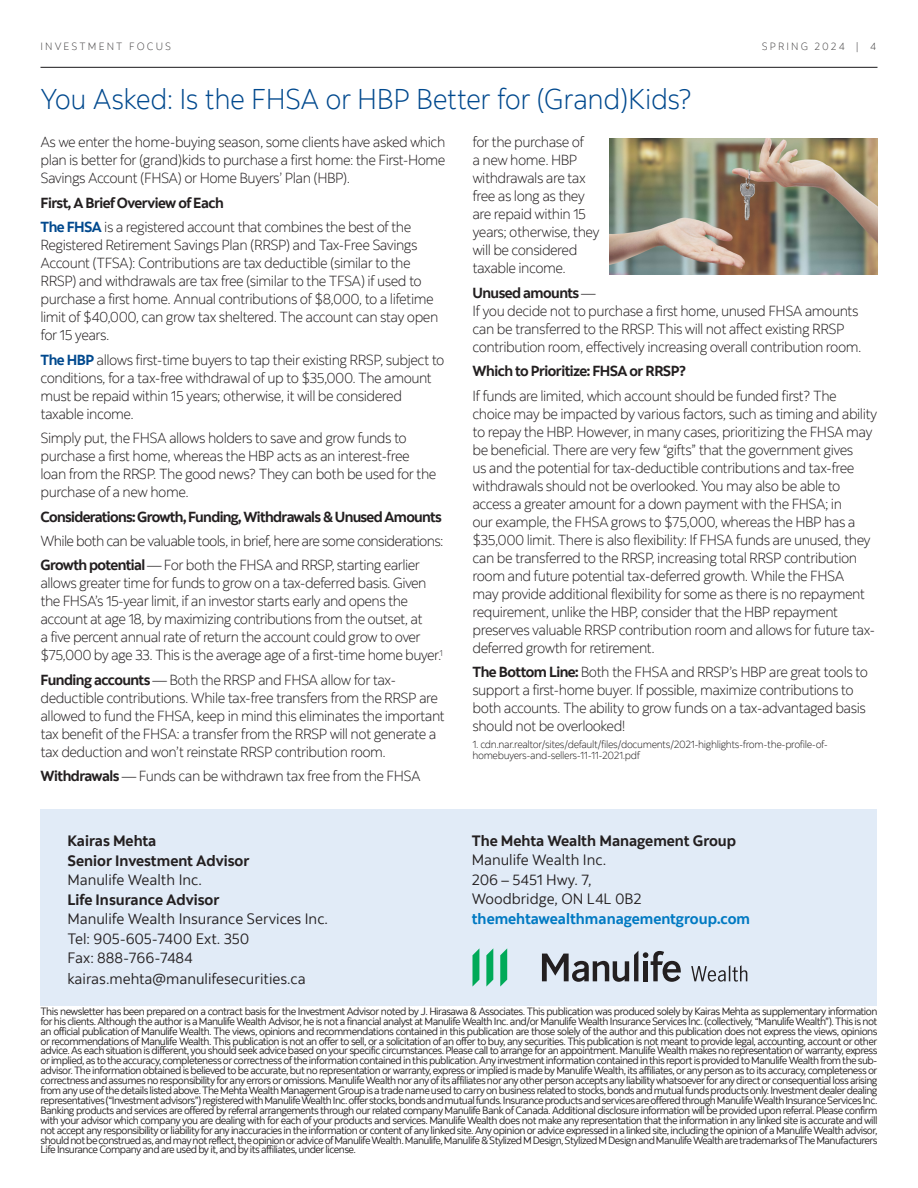
<style>
.page{position:relative;width:918px;height:1188px;background:#fff}
.page>*{position:absolute;margin:0;border:0;box-sizing:border-box;transform-origin:0 0}
.Headline{font:300 28.5px "Scotia";letter-spacing:-.02em;color:#01498e}
.Body_text{font:15px "Scotia";color:#231f20}
.Body_text-2{font:700 15px "Scotia";color:#231f20}
.Body_text-3{font:700 15px "Scotia";color:#0079c2}
.Body{font:300 14.55px/18px "Scotia";letter-spacing:-.035em;color:#231f20}
.Body-2{font:700 14.55px "Scotia";letter-spacing:-.045em;color:#231f20}
.t1{font:10.5px/9.9px "Scotia";letter-spacing:-.05em;color:#231f20;text-align:justify}
.Body-3{font:300 10.5px/10.5px "Scotia";letter-spacing:-.035em;color:#231f20}
.t2{font:300 10.5px "Scotia";letter-spacing:.2em;color:#464445}
.s1{font-weight:700;color:#01498e}
.s2{font-weight:700}
</style>
<div class="page">
<div style="left:40px;top:810px;width:838px;height:196px;background:#e1ebf7"></div>
<svg style="left:542px;top:951px;width:139px;height:31px"></svg>
<svg style="left:500px;top:948px;width:7px;height:39px"></svg>
<svg style="left:486px;top:948px;width:7px;height:39px"></svg>
<svg style="left:472px;top:949px;width:7px;height:38px"></svg>
<svg style="left:691px;top:965px;width:56px;height:17px"></svg>
<hr style="left:40px;top:67px;width:838px;height:1px;background:#181719">
<img style="left:609px;top:138px;width:269px;height:136px">
<p class="t2" style="left:40px;top:40px;width:132px">INVESTMENT FOCUS</p>
<p class="t2" style="left:762px;top:40px;width:116px">SPRING 2024 | 4</p>
<p class="Headline" style="left:40px;top:82px;width:654px">You Asked: Is the FHSA or HBP Better for (Grand)Kids?</p>
<p class="Body" style="left:40px;top:133px;width:407px;text-align:justify">As we enter the home-buying season, some clients have asked which plan is better for (grand)kids to purchase a first home: the First-Home Savings Account (FHSA) or Home Buyers’ Plan (HBP).</p>
<p class="Body-2" style="left:40px;top:193px;width:185px">First, A Brief Overview of Each</p>
<p class="Body" style="left:40px;top:218px;width:399px"><span class="s1">The FHSA</span> is a registered account that combines the best of the Registered Retirement Savings Plan (RRSP) and Tax-Free Savings Account (TFSA): Contributions are tax deductible (similar to the RRSP) and withdrawals are tax free (similar to the TFSA) if used to purchase a first home. Annual contributions of $8,000, to a lifetime limit of $40,000, can grow tax sheltered. The account can stay open for 15 years.</p>
<p class="Body" style="left:40px;top:350px;width:406px"><span class="s1">The HBP</span> allows first-time buyers to tap their existing RRSP, subject to conditions, for a tax-free withdrawal of up to $35,000. The amount must be repaid within 15 years; otherwise, it will be considered taxable income.</p>
<p class="Body" style="left:40px;top:429px;width:397px">Simply put, the FHSA allows holders to save and grow funds to purchase a first home, whereas the HBP acts as an interest-free loan from the RRSP. The good news? They can both be used for the purchase of a new home.</p>
<p class="Body-2" style="left:40px;top:507px;width:403px">Considerations: Growth, Funding, Withdrawals &amp; Unused Amounts</p>
<p class="Body" style="left:40px;top:532px;width:405px">While both can be valuable tools, in brief, here are some considerations:</p>
<p class="Body" style="left:40px;top:556px;width:404px"><span class="s2">Growth potential</span> — For both the FHSA and RRSP, starting earlier allows greater time for funds to grow on a tax-deferred basis. Given the FHSA’s 15-year limit, if an investor starts early and opens the account at age 18, by maximizing contributions from the outset, at<br>a five percent annual rate of return the account could grow to over $75,000 by age 33. This is the average age of a first-time home buyer.<sup>1</sup></p>
<p class="Body" style="left:40px;top:671px;width:406px"><span class="s2">Funding accounts</span> — Both the RRSP and FHSA allow for tax&shy;deductible contributions. While tax-free transfers from the RRSP are allowed to fund the FHSA, keep in mind this eliminates the important tax benefit of the FHSA: a transfer from the RRSP will not generate a tax deduction and won’t reinstate RRSP contribution room.</p>
<p class="Body" style="left:40px;top:767px;width:382px"><span class="s2">Withdrawals</span> — Funds can be withdrawn tax free from the FHSA</p>
<p class="Body" style="left:472px;top:133px;width:129px">for the purchase of<br>a new home. HBP withdrawals are tax free as long as they are repaid within 15 years; otherwise, they will be considered taxable income.</p>
<p class="Body" style="left:472px;top:283px;width:391px"><span class="s2">Unused amounts</span> —<br>If you decide not to purchase a first home, unused FHSA amounts can be transferred to the RRSP. This will not affect existing RRSP contribution room, effectively increasing overall contribution room.</p>
<p class="Body-2" style="left:472px;top:362px;width:216px">Which to Prioritize: FHSA or RRSP?</p>
<p class="Body" style="left:472px;top:386px;width:406px">If funds are limited, which account should be funded first? The choice may be impacted by various factors, such as timing and ability to repay the HBP. However, in many cases, prioritizing the FHSA may be beneficial. There are very few “gifts” that the government gives<br>us and the potential for tax-deductible contributions and tax-free withdrawals should not be overlooked. You may also be able to access a greater amount for a down payment with the FHSA; in<br>our example, the FHSA grows to $75,000, whereas the HBP has a $35,000 limit. There is also flexibility: If FHSA funds are unused, they can be transferred to the RRSP, increasing total RRSP contribution room and future potential tax-deferred growth. While the FHSA<br>may provide additional flexibility for some as there is no repayment requirement, unlike the HBP, consider that the HBP repayment preserves valuable RRSP contribution room and allows for future tax&shy;deferred growth for retirement.</p>
<p class="Body" style="left:472px;top:663px;width:397px"><span class="s2">The Bottom Line:</span> Both the FHSA and RRSP’s HBP are great tools to support a first-home buyer. If possible, maximize contributions to both accounts. The ability to grow funds on a tax-advantaged basis should not be overlooked!</p>
<p class="Body-3" style="left:472px;top:739px;width:357px">1. cdn.nar.realtor/sites/default/files/documents/2021-highlights-from-the-profile-of&shy;homebuyers-and-sellers-11-11-2021.pdf</p>
<p class="Body_text-2" style="left:68px;top:832px;width:90px">Kairas Mehta</p>
<p class="Body_text-2" style="left:68px;top:851px;width:184px">Senior Investment Advisor</p>
<p class="Body_text" style="left:68px;top:871px;width:136px">Manulife Wealth Inc.</p>
<p class="Body_text-2" style="left:68px;top:890px;width:153px">Life Insurance Advisor</p>
<p class="Body_text" style="left:68px;top:910px;width:262px">Manulife Wealth Insurance Services Inc.</p>
<p class="Body_text" style="left:68px;top:929px;width:184px">Tel: 905-605-7400 Ext. 350</p>
<p class="Body_text" style="left:68px;top:949px;width:127px">Fax: 888-766-7484</p>
<p class="Body_text" style="left:68px;top:970px;width:240px">kairas.mehta@manulifesecurities.ca</p>
<p class="Body_text-2" style="left:472px;top:831px;width:266px">The Mehta Wealth Management Group</p>
<p class="Body_text" style="left:472px;top:851px;width:136px">Manulife Wealth Inc.</p>
<p class="Body_text" style="left:472px;top:870px;width:121px">206 – 5451 Hwy. 7,</p>
<p class="Body_text" style="left:472px;top:890px;width:172px">Woodbridge, ON L4L 0B2</p>
<p class="Body_text-3" style="left:472px;top:909px;width:280px">themehtawealthmanagementgroup.com</p>
<p class="t1" style="left:40px;top:1006px;width:839px">This newsletter has been prepared on a contract basis for the Investment Advisor noted by J. Hirasawa &amp; Associates. This publication was produced solely by Kairas Mehta as supplementary information for his clients. Although the author is a Manulife Wealth Advisor, he is not a financial analyst at Manulife Wealth Inc. and/or Manulife Wealth Insurance Services Inc. (collectively, “Manulife Wealth”). This is not an official publication of Manulife Wealth. The views, opinions and recommendations contained in this publication are those solely of the author and this publication does not express the views, opinions or recommendations of Manulife Wealth. This publication is not an offer to sell, or a solicitation of an offer to buy, any securities. This publication is not meant to provide legal, accounting, account or other advice. As each situation is different, you should seek advice based on your specific circumstances. Please call to arrange for an appointment. Manulife Wealth makes no representation or warranty, express or implied, as to the accuracy, completeness or correctness of the information contained in this publication. Any investment information contained in this report is provided to Manulife Wealth from the sub&shy;advisor. The information obtained is believed to be accurate, but no representation or warranty, express or implied is made by Manulife Wealth, its affiliates, or any person as to its accuracy, completeness or correctness and assumes no responsibility for any errors or omissions. Manulife Wealth nor any of its affiliates nor any other person accepts any liability whatsoever for any direct or consequential loss arising from any use of the details listed above.The Mehta Wealth Management Group is a trade name used to carry on business related to stocks, bonds and mutual funds products only. Investment dealer dealing representatives (“Investment advisors”) registered with Manulife Wealth Inc. offer stocks, bonds and mutual funds. Insurance products and services are offered through Manulife Wealth Insurance Services Inc.<br>Banking products and services are offered by referral arrangements through our related company Manulife Bank of Canada. Additional disclosure information will be provided upon referral. Please confirm with your advisor which company you are dealing with for each of your products and services. Manulife Wealth does not make any representation that the information in any linked site is accurate and will not accept any responsibility or liability for any inaccuracies in the information or content of any linked site. Any opinion or advice expressed in a linked site, including the opinion of a Manulife Wealth advisor, should not be construed as, and may not reflect, the opinion or advice of Manulife Wealth.Manulife, Manulife &amp; Stylized M Design, Stylized M Design and Manulife Wealth are trademarks of The Manufacturers Life Insurance Company and are used by it, and by its affiliates, under license.</p>
</div>
